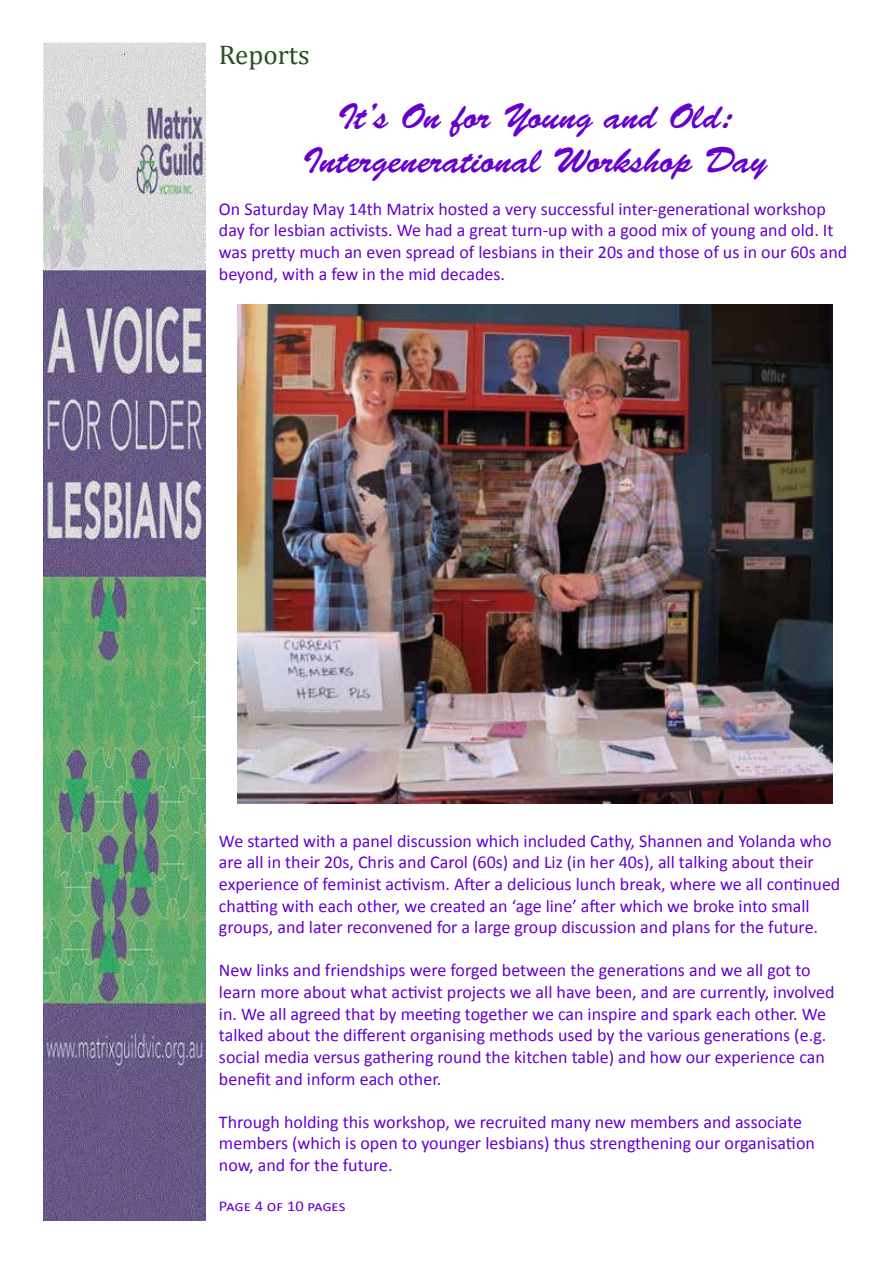
<style>
.page{position:relative;width:893px;height:1263px;background:#fff}
.page>*{position:absolute;margin:0;border:0;box-sizing:border-box;transform-origin:0 0}
.t1{font:36px/43.2px "Brush Script Std";color:#6500cf;text-align:center}
.t2{font:27px "Cambria";color:#2d4d23}
.t3{font:18px/21.6px "Calibri";color:#6500cf}
.t4{font:15px "Calibri";letter-spacing:-.01em;color:#6500cf;scale:1.1 1}
</style>
<div class="page">
<img style="left:44px;top:43px;width:162px;height:1177px">
<img style="left:237px;top:305px;width:595px;height:499px">
<h2 class="t2" style="left:219px;top:38px;width:92px">Reports</h2>
<h1 class="t1" style="left:303px;top:96px;width:466px">It’s On for Young and Old:<br>Intergenerational Workshop Day</h1>
<p class="t3" style="left:219px;top:197px;width:630px">On Saturday May 14th Matrix hosted a very successful inter-generational workshop day for lesbian activists. We had a great turn-up with a good mix of young and old. It was pretty much an even spread of lesbians in their 20s and those of us in our 60s and beyond, with a few in the mid decades.</p>
<p class="t3" style="left:219px;top:829px;width:623px">We started with a panel discussion which included Cathy, Shannen and Yolanda who are all in their 20s, Chris and Carol (60s) and Liz (in her 40s), all talking about their experience of feminist activism. After a delicious lunch break, where we all continued chatting with each other, we created an ‘age line’ after which we broke into small groups, and later reconvened for a large group discussion and plans for the future.</p>
<p class="t3" style="left:219px;top:959px;width:617px">New links and friendships were forged between the generations and we all got to learn more about what activist projects we all have been, and are currently, involved in. We all agreed that by meeting together we can inspire and spark each other. We talked about the different organising methods used by the various generations (e.g. social media versus gathering round the kitchen table) and how our experience can benefit and inform each other.</p>
<p class="t3" style="left:219px;top:1110px;width:597px">Through holding this workshop, we recruited many new members and associate members (which is open to younger lesbians) thus strengthening our organisation now, and for the future.</p>
<p class="t4" style="left:219px;top:1197px;width:117px">Page 4 of 10 pages</p>
</div>
